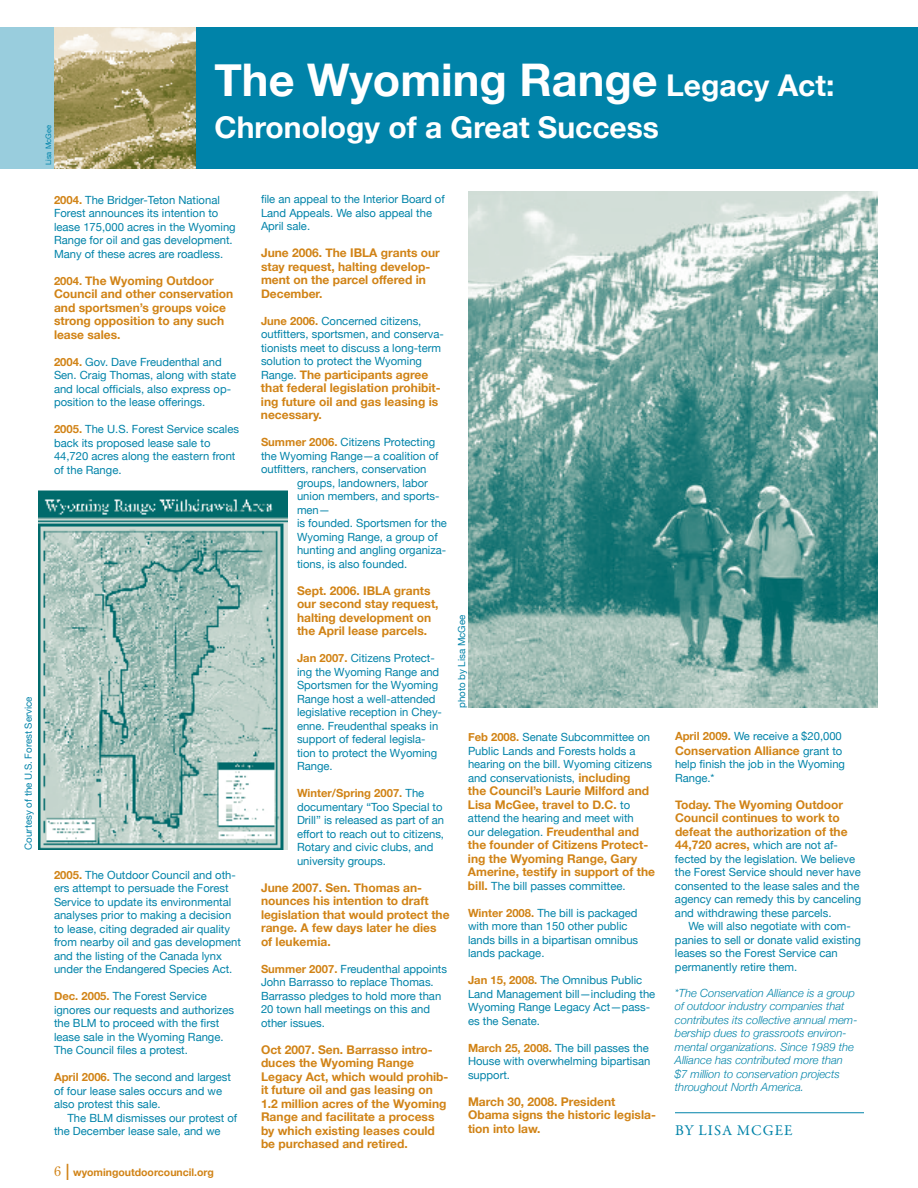
<style>
.page{position:relative;width:918px;height:1188px;background:#fff}
.page>*{position:absolute;margin:0;border:0;box-sizing:border-box;transform-origin:0 0}
.t1{font:700 45px "Helvetica Neue";color:#fff}
.t2{font:700 30px "Helvetica Neue";color:#fff}
.t3{font:15px "Garamond Premr Pro";letter-spacing:.065em;color:#0083a9}
.t4{font:700 12px/13.5px "Helvetica Neue";color:#d18316}
.t5{font:11.25px/13.5px "Helvetica Neue";color:#0083a9}
.t6{font:italic 300 11.25px/13.5px "Helvetica Neue";color:#0083a9}
.t7{font:700 10.5px "Helvetica Neue";color:#d18316}
.t8{font:9.75px "Helvetica Neue";color:#0083a9}
.t9{font:7.5px "Helvetica Neue";color:#0083a9}
.s1{font-size:30px}
.s2{font-weight:700;color:#d18316}
.s3{font-size:11.25px}
.s4{font-family:"Century Old Style";font-weight:400;font-size:13.5px}
.s5{font-weight:300;font-size:22.5px}
.s6{font-weight:400;font-size:11.25px;color:#0083a9}
.s7{font-weight:700;font-size:12px;color:#d18316}
</style>
<div class="page">
<div style="left:0;top:27px;width:54px;height:142px;background:#99cddd"></div>
<div style="left:196px;top:27px;width:722px;height:142px;background:#0083a9"></div>
<img style="left:54px;top:27px;width:142px;height:142px">
<hr style="left:675px;top:1112px;width:189px;height:1px;background:#0083a9">
<img style="left:469px;top:191px;width:409px;height:517px">
<img style="left:38px;top:490px;width:249px;height:359px">
<p class="t9" style="left:44px;top:165px;width:42px;rotate:-90deg">Lisa McGee</p>
<h1 class="t1" style="left:214px;top:52px;width:621px">The Wyoming Range <span class="s1">Legacy Act:</span></h1>
<h2 class="t2" style="left:214px;top:109px;width:446px">Chronology of a Great Success</h2>
<p class="t5" style="left:54px;top:193px;width:183px"><span class="s2">2004.</span> The Bridger-Teton National Forest announces its intention to lease 175,000 acres in the Wyoming Range for oil and gas development.<br>Many of these acres are roadless.</p>
<p class="t4" style="left:54px;top:273px;width:181px"><span class="s3">2004.</span> The Wyoming Outdoor<br>Council and other conservation and sportsmen’s groups voice strong opposition to any such lease sales.</p>
<p class="t5" style="left:54px;top:355px;width:184px"><span class="s2">2004.</span> Gov. Dave Freudenthal and Sen. Craig Thomas, along with state and local officials, also express op&shy;position to the lease offerings.</p>
<p class="t5" style="left:54px;top:422px;width:187px"><span class="s2">2005.</span> The U.S. Forest Service scales back its proposed lease sale to<br>44,720 acres along the eastern front of the Range.</p>
<p class="t8" style="left:23px;top:850px;width:155px;rotate:-90deg">Courtesy of the U.S. Forest Service</p>
<p class="t5" style="left:54px;top:868px;width:188px"><span class="s2">2005.</span> The Outdoor Council and oth&shy;ers attempt to persuade the Forest Service to update its environmental analyses prior to making a decision to lease, citing degraded air quality from nearby oil and gas development and the listing of the Canada lynx under the Endangered Species Act.</p>
<p class="t5" style="left:54px;top:989px;width:182px"><span class="s2">Dec. 2005.</span> The Forest Service ignores our requests and authorizes the BLM to proceed with the first lease sale in the Wyoming Range.<br>The Council files a protest.</p>
<p class="t5" style="left:54px;top:1070px;width:179px"><span class="s2">April 2006.</span> The second and largest of four lease sales occurs and we also protest this sale.</p>
<p class="t5" style="left:54px;top:1111px;width:185px;text-indent:14px">The BLM dismisses our protest of the December lease sale, and we</p>
<p class="t7" style="left:54px;top:1166px;width:161px"><span class="s4">6</span> <span class="s5">I</span> wyomingoutdoorcouncil.org</p>
<p class="t5" style="left:261px;top:193px;width:185px">file an appeal to the Interior Board of<br>Land Appeals. We also appeal the<br>April sale.</p>
<p class="t4" style="left:261px;top:246px;width:180px">June 2006. The IBLA grants our stay request, halting develop&shy;ment on the parcel offered in<br>December.</p>
<p class="t5" style="left:261px;top:314px;width:184px"><span class="s2">June 2006.</span> Concerned citizens, outfitters, sportsmen, and conserva&shy;tionists meet to discuss a long-term solution to protect the Wyoming</p>
<p class="t4" style="left:261px;top:368px;width:181px"><span class="s6">Range.</span> The participants agree that federal legislation prohibit&shy;ing future oil and gas leasing is necessary.</p>
<p class="t5" style="left:261px;top:436px;width:179px"><span class="s2">Summer 2006.</span> Citizens Protecting the Wyoming Range—a coalition of outfitters, ranchers, conservation</p>
<p class="t5" style="left:297px;top:476px;width:152px">groups, landowners, labor union members, and sports&shy;men—<br>is founded. Sportsmen for the<br>Wyoming Range, a group of hunting and angling organiza&shy;tions, is also founded.</p>
<p class="t4" style="left:297px;top:584px;width:143px">Sept. 2006. IBLA grants our second stay request, halting development on the April lease parcels.</p>
<p class="t5" style="left:297px;top:652px;width:147px"><span class="s2">Jan 2007.</span> Citizens Protect&shy;ing the Wyoming Range and<br>Sportsmen for the Wyoming<br>Range host a well-attended legislative reception in Chey&shy;enne. Freudenthal speaks in support of federal legisla&shy;tion to protect the Wyoming<br>Range.</p>
<p class="t5" style="left:297px;top:787px;width:149px"><span class="s2">Winter/Spring 2007.</span> The documentary “Too Special to<br>Drill” is released as part of an effort to reach out to citizens,<br>Rotary and civic clubs, and university groups.</p>
<p class="t4" style="left:261px;top:881px;width:190px">June 2007. Sen. Thomas an&shy;nounces his intention to draft legislation that would protect the range. A few days later he dies of leukemia.</p>
<p class="t5" style="left:261px;top:962px;width:188px"><span class="s2">Summer 2007.</span> Freudenthal appoints<br>John Barrasso to replace Thomas.<br>Barrasso pledges to hold more than<br>20 town hall meetings on this and other issues.</p>
<p class="t4" style="left:261px;top:1043px;width:189px">Oct 2007. Sen. Barrasso intro&shy;duces the Wyoming Range<br>Legacy Act, which would prohib&shy;it future oil and gas leasing on<br>1.2 million acres of the Wyoming<br>Range and facilitate a process by which existing leases could be purchased and retired.</p>
<p class="t8" style="left:456px;top:708px;width:95px;rotate:-90deg">photo by Lisa McGee</p>
<p class="t5" style="left:468px;top:730px;width:185px"><span class="s2">Feb 2008.</span> Senate Subcommittee on Public Lands and Forests holds a hearing on the bill. Wyoming citizens and conservationists, <span class="s7">including</span></p>
<p class="t4" style="left:468px;top:784px;width:183px">the Council’s Laurie Milford and<br>Lisa McGee, travel to D.C. <span class="s6">to</span></p>
<p class="t5" style="left:468px;top:811px;width:173px">attend the hearing and meet with our delegation. <span class="s7">Freudenthal and</span></p>
<p class="t4" style="left:468px;top:838px;width:189px">the founder of Citizens Protect&shy;ing the Wyoming Range, Gary<br>Amerine, testify in support of the</p>
<p class="t5" style="left:468px;top:879px;width:159px"><span class="s7">bill.</span> The bill passes committee.</p>
<p class="t5" style="left:468px;top:906px;width:172px"><span class="s2">Winter 2008.</span> The bill is packaged with more than 150 other public lands bills in a bipartisan omnibus lands package.</p>
<p class="t5" style="left:468px;top:973px;width:189px"><span class="s2">Jan 15, 2008.</span> The Omnibus Public<br>Land Management bill—including the<br>Wyoming Range Legacy Act—pass&shy;es the Senate.</p>
<p class="t5" style="left:468px;top:1041px;width:184px"><span class="s2">March 25, 2008.</span> The bill passes the<br>House with overwhelming bipartisan support.</p>
<p class="t4" style="left:468px;top:1094px;width:189px">March 30, 2008. President<br>Obama signs the historic legisla&shy;tion into law.</p>
<p class="t5" style="left:675px;top:729px;width:168px"><span class="s2">April 2009.</span> We receive a $20,000</p>
<p class="t4" style="left:675px;top:743px;width:169px">Conservation Alliance <span class="s6">grant to</span></p>
<p class="t5" style="left:675px;top:757px;width:172px">help finish the job in the Wyoming<br>Range.*</p>
<p class="t4" style="left:675px;top:797px;width:174px">Today. The Wyoming Outdoor<br>Council continues to work to defeat the authorization of the</p>
<p class="t5" style="left:675px;top:838px;width:188px"><span class="s7">44,720 acres,</span> which are not af&shy;fected by the legislation. We believe the Forest Service should never have consented to the lease sales and the agency can remedy this by canceling and withdrawing these parcels.</p>
<p class="t5" style="left:675px;top:919px;width:187px;text-indent:14px">We will also negotiate with com&shy;panies to sell or donate valid existing leases so the Forest Service can permanently retire them.</p>
<p class="t6" style="left:675px;top:986px;width:184px">*The Conservation Alliance is a group of outdoor industry companies that contributes its collective annual mem&shy;bership dues to grassroots environ&shy;mental organizations. Since 1989 the Alliance has contributed more than $7 million to conservation projects throughout North America.</p>
<h3 class="t3" style="left:675px;top:1121px;width:119px">BY LISA MCGEE</h3>
</div>
